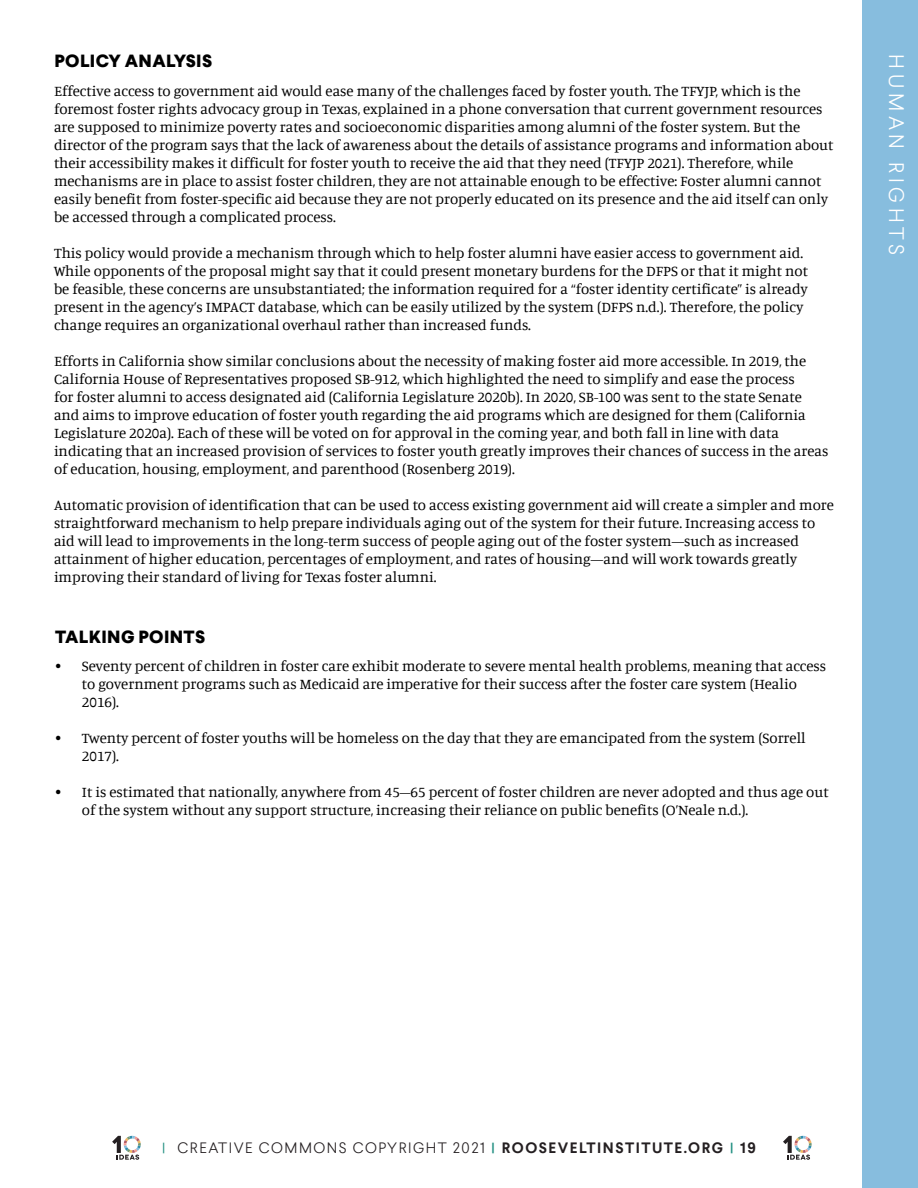
<style>
.page{position:relative;width:918px;height:1188px;background:#fff}
.page>*{position:absolute;margin:0;border:0;box-sizing:border-box;transform-origin:0 0}
.t1{font:300 21px "Larsseit";letter-spacing:.22em;color:#fff}
.t2{font:800 18px "Larsseit";letter-spacing:.02em;color:#000}
.t3{font:15px/18px "Manuale";color:#000}
.t4{font:300 15px "Larsseit";letter-spacing:.1em;color:#241f21}
.s1{font-family:"Proxima Nova";font-weight:600;color:#229082}
.s2{font-family:"Proxima Nova Extrabld";font-weight:400;color:#229082}
.s3{font-weight:700}
</style>
<div class="page">
<div style="left:863px;top:0;width:55px;height:1188px;background:#87bdde"></div>
<svg style="left:112px;top:1136px;width:29px;height:24px"></svg>
<svg style="left:783px;top:1136px;width:29px;height:24px"></svg>
<p class="t2" style="left:54px;top:49px;width:159px">POLICY ANALYSIS</p>
<p class="t3" style="left:54px;top:81px;width:781px">Effective access to government aid would ease many of the challenges faced by foster youth. The TFYJP, which is the foremost foster rights advocacy group in Texas, explained in a phone conversation that current government resources are supposed to minimize poverty rates and socioeconomic disparities among alumni of the foster system. But the director of the program says that the lack of awareness about the details of assistance programs and information about their accessibility makes it difficult for foster youth to receive the aid that they need (TFYJP 2021). Therefore, while mechanisms are in place to assist foster children, they are not attainable enough to be effective: Foster alumni cannot easily benefit from foster-specific aid because they are not properly educated on its presence and the aid itself can only be accessed through a complicated process.</p>
<p class="t3" style="left:54px;top:243px;width:756px">This policy would provide a mechanism through which to help foster alumni have easier access to government aid.<br>While opponents of the proposal might say that it could present monetary burdens for the DFPS or that it might not be feasible, these concerns are unsubstantiated; the information required for a “foster identity certificate” is already present in the agency’s IMPACT database, which can be easily utilized by the system (DFPS n.d.). Therefore, the policy change requires an organizational overhaul rather than increased funds.</p>
<p class="t3" style="left:54px;top:351px;width:776px">Efforts in California show similar conclusions about the necessity of making foster aid more accessible. In 2019, the California House of Representatives proposed SB-912, which highlighted the need to simplify and ease the process<br>for foster alumni to access designated aid (California Legislature 2020b). In 2020, SB-100 was sent to the state Senate and aims to improve education of foster youth regarding the aid programs which are designed for them (California Legislature 2020a). Each of these will be voted on for approval in the coming year, and both fall in line with data indicating that an increased provision of services to foster youth greatly improves their chances of success in the areas of education, housing, employment, and parenthood (Rosenberg 2019).</p>
<p class="t3" style="left:54px;top:495px;width:781px">Automatic provision of identification that can be used to access existing government aid will create a simpler and more straightforward mechanism to help prepare individuals aging out of the system for their future. Increasing access to aid will lead to improvements in the long-term success of people aging out of the foster system—such as increased attainment of higher education, percentages of employment, and rates of housing—and will work towards greatly improving their standard of living for Texas foster alumni.</p>
<p class="t2" style="left:55px;top:624px;width:151px">TALKING POINTS</p>
<p class="t3" style="left:82px;top:656px;width:746px;text-indent:-27px">• Seventy percent of children in foster care exhibit moderate to severe mental health problems, meaning that access to government programs such as Medicaid are imperative for their success after the foster care system (Healio<br>2016).</p>
<p class="t3" style="left:82px;top:728px;width:725px;text-indent:-27px">• Twenty percent of foster youths will be homeless on the day that they are emancipated from the system (Sorrell<br>2017).</p>
<p class="t3" style="left:82px;top:782px;width:748px;text-indent:-27px">• It is estimated that nationally, anywhere from 45–65 percent of foster children are never adopted and thus age out of the system without any support structure, increasing their reliance on public benefits (O’Neale n.d.).</p>
<h1 class="t1" style="left:910px;top:54px;width:202px;rotate:90deg">HUMAN RIGHTS</h1>
<p class="t4" style="left:162px;top:1138px;width:595px"><span class="s1">|</span> CREATIVE COMMONS COPYRIGHT 2021 <span class="s2">|</span> <span class="s3">ROOSEVELTINSTITUTE.ORG</span> <span class="s2">|</span> <span class="s3">19</span></p>
</div>
